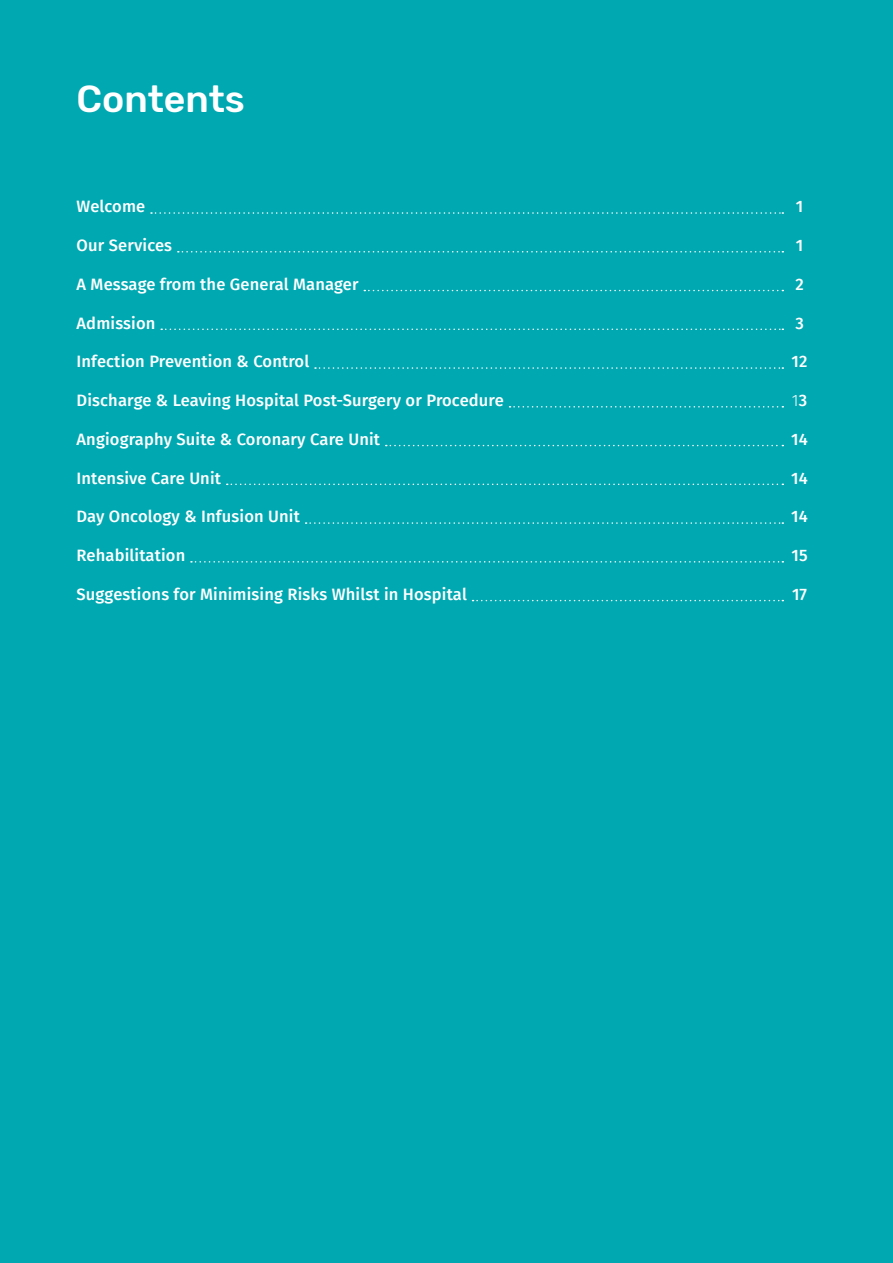
<style>
.page{position:relative;width:893px;height:1263px;background:#00a8b1}
.page>*{position:absolute;margin:0;border:0;box-sizing:border-box;transform-origin:0 0}
.t1{font:500 37.5px "Rubik";color:#fff}
.t2{font:500 16.5px "Fira Sans";letter-spacing:.01em;color:#fff}
.t3{font:300 16.5px "Fira Sans";color:#fff}
.s1{font-weight:500}
</style>
<div class="page">
<svg style="left:151px;top:212px;width:632px;height:2px"></svg>
<svg style="left:178px;top:251px;width:605px;height:2px"></svg>
<svg style="left:364px;top:290px;width:419px;height:1px"></svg>
<svg style="left:161px;top:329px;width:622px;height:1px"></svg>
<svg style="left:315px;top:367px;width:468px;height:2px"></svg>
<svg style="left:510px;top:406px;width:273px;height:2px"></svg>
<svg style="left:386px;top:445px;width:397px;height:1px"></svg>
<svg style="left:227px;top:484px;width:556px;height:1px"></svg>
<svg style="left:306px;top:522px;width:477px;height:2px"></svg>
<svg style="left:191px;top:561px;width:592px;height:2px"></svg>
<svg style="left:473px;top:600px;width:310px;height:1px"></svg>
<h1 class="t1" style="left:77px;top:77px;width:170px">Contents</h1>
<p class="t2" style="left:77px;top:193px;width:70px">Welcome</p>
<p class="t2" style="left:796px;top:193px;width:9px">1</p>
<p class="t2" style="left:77px;top:232px;width:97px">Our Services</p>
<p class="t2" style="left:796px;top:232px;width:9px">1</p>
<p class="t2" style="left:77px;top:271px;width:284px">A Message from the General Manager</p>
<p class="t2" style="left:795px;top:271px;width:10px">2</p>
<p class="t2" style="left:77px;top:310px;width:80px">Admission</p>
<p class="t2" style="left:795px;top:309px;width:10px">3</p>
<p class="t2" style="left:77px;top:348px;width:234px">Infection Prevention &amp; Control</p>
<p class="t2" style="left:792px;top:348px;width:17px">12</p>
<p class="t2" style="left:77px;top:387px;width:429px">Discharge &amp; Leaving Hospital Post-Surgery or Procedure</p>
<p class="t3" style="left:792px;top:389px;width:17px">1<span class="s1">3</span></p>
<p class="t2" style="left:77px;top:426px;width:305px">Angiography Suite &amp; Coronary Care Unit</p>
<p class="t2" style="left:791px;top:426px;width:18px">14</p>
<p class="t2" style="left:77px;top:465px;width:146px">Intensive Care Unit</p>
<p class="t2" style="left:791px;top:465px;width:18px">14</p>
<p class="t2" style="left:77px;top:503px;width:225px">Day Oncology &amp; Infusion Unit</p>
<p class="t2" style="left:791px;top:503px;width:18px">14</p>
<p class="t2" style="left:77px;top:542px;width:110px">Rehabilitation</p>
<p class="t2" style="left:791px;top:542px;width:18px">15</p>
<p class="t2" style="left:77px;top:581px;width:392px">Suggestions for Minimising Risks Whilst in Hospital</p>
<p class="t2" style="left:792px;top:581px;width:17px">17</p>
</div>
